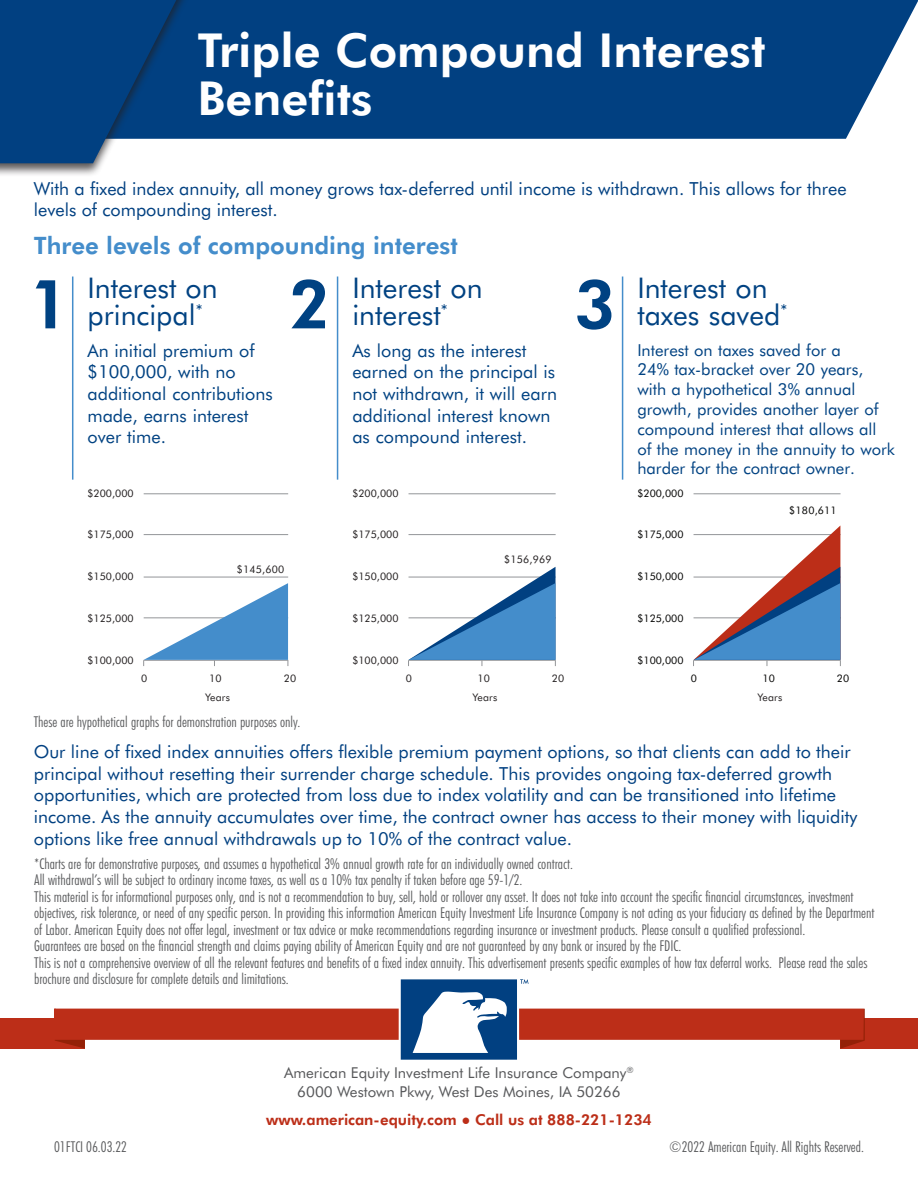
<style>
.page{position:relative;width:918px;height:1188px;background:#fff}
.page>*{position:absolute;margin:0;border:0;box-sizing:border-box;transform-origin:0 0}
.List_Paragraph{font:800 67.8px "Futura BT";color:#004282}
.t1{font:800 46.8px/48px "Futura BT";color:#fff}
.List_Paragraph-2{font:28.5px/27px "Futura BT";color:#004282}
.t2{font:800 24px "Futura BT";color:#448dcb}
.t3{font:18px/21.6px "Futura BT";color:#014081}
.List_Paragraph-3{font:18px/21.6px "Futura BT";color:#004282}
.List_Paragraph-4{font:16.65px "Futura BT";color:#004282}
.List_Paragraph-5{font:16.5px/19.8px "Futura BT";color:#004282}
.t4{font:300 condensed 15px/16.5px "Futura BT";color:#57585a}
.t5{font:15px "Futura BT";color:#57585a}
.t6{font:800 15px "Futura BT";color:#bc2e18}
.t7{font:10.5px "Futura BT";color:#231f20}
.t8{font:10.5px "Futura BT";color:#050504}
.s1{font-family:"Arial";font-weight:400}
</style>
<div class="page">
<hr style="left:144px;top:494px;width:144px;height:1px;background:#939598">
<hr style="left:144px;top:577px;width:144px;height:1px;background:#939598">
<hr style="left:144px;top:534px;width:144px;height:1px;background:#939598">
<svg style="left:143px;top:583px;width:146px;height:83px"></svg>
<hr style="left:409px;top:494px;width:147px;height:1px;background:#939598">
<hr style="left:409px;top:534px;width:147px;height:1px;background:#939598">
<svg style="left:408px;top:567px;width:148px;height:99px"></svg>
<hr style="left:694px;top:494px;width:147px;height:1px;background:#939598">
<svg style="left:693px;top:525px;width:148px;height:141px"></svg>
<div style="left:840px;top:1018px;width:78px;height:31px;background:#bc2e18"></div>
<svg style="left:840px;top:1009px;width:25px;height:40px"></svg>
<div style="left:0;top:1018px;width:85px;height:31px;background:#bc2e18"></div>
<svg style="left:55px;top:1040px;width:30px;height:9px"></svg>
<div style="left:54px;top:1009px;width:810px;height:31px;background:#bc2e18"></div>
<svg style="left:399px;top:979px;width:130px;height:81px"></svg>
<div style="left:221px;top:0;width:697px;height:139px;background:#014081"></div>
<div style="left:0;top:0;width:221px;height:178px;background:#231f20;opacity:.75"></div>
<svg style="left:0;top:0;width:176px;height:163px;background:#114b87"></svg>
<hr style="left:72px;top:277px;width:1px;height:203px;background:#448dcb">
<hr style="left:337px;top:277px;width:1px;height:203px;background:#448dcb">
<hr style="left:622px;top:277px;width:1px;height:203px;background:#448dcb">
<p class="t1" style="left:198px;top:26px;width:569px">Triple Compound Interest<br>Benefits</p>
<p class="t3" style="left:34px;top:177px;width:814px">With a fixed index annuity, all money grows tax-deferred until income is withdrawn. This allows for three levels of compounding interest.</p>
<p class="t2" style="left:34px;top:231px;width:426px">Three levels of compounding interest</p>
<p class="List_Paragraph" style="left:28px;top:263px;width:43px">1</p>
<p class="List_Paragraph-2" style="left:87px;top:274px;width:132px">Interest on principal</p>
<p class="List_Paragraph-4" style="left:196px;top:300px;width:8px">*</p>
<p class="List_Paragraph-3" style="left:87px;top:339px;width:187px">An initial premium of $100,000, with no additional contributions made, earns interest over time.</p>
<p class="List_Paragraph" style="left:289px;top:263px;width:43px">2</p>
<p class="List_Paragraph-2" style="left:352px;top:274px;width:132px">Interest on interest</p>
<p class="List_Paragraph-4" style="left:441px;top:300px;width:8px">*</p>
<p class="List_Paragraph-3" style="left:352px;top:339px;width:206px">As long as the interest earned on the principal is not withdrawn, it will earn additional interest known as compound interest.</p>
<p class="List_Paragraph" style="left:574px;top:263px;width:43px">3</p>
<p class="t7" style="left:87px;top:487px;width:48px">$200,000</p>
<p class="t7" style="left:87px;top:528px;width:48px">$175,000</p>
<p class="t7" style="left:87px;top:570px;width:48px">$150,000</p>
<p class="t7" style="left:87px;top:612px;width:48px">$125,000</p>
<p class="t7" style="left:87px;top:654px;width:48px">$100,000</p>
<p class="t7" style="left:237px;top:562px;width:49px">$145,600</p>
<p class="t7" style="left:141px;top:672px;width:8px">0</p>
<p class="t7" style="left:209px;top:672px;width:14px">10</p>
<p class="t7" style="left:284px;top:672px;width:14px">20</p>
<p class="t7" style="left:205px;top:691px;width:26px">Years</p>
<p class="t4" style="left:34px;top:713px;width:268px">These are hypothetical graphs for demonstration purposes only.</p>
<p class="t7" style="left:352px;top:487px;width:48px">$200,000</p>
<p class="t7" style="left:352px;top:528px;width:48px">$175,000</p>
<p class="t7" style="left:352px;top:570px;width:48px">$150,000</p>
<p class="t7" style="left:352px;top:612px;width:48px">$125,000</p>
<p class="t7" style="left:352px;top:654px;width:48px">$100,000</p>
<p class="t7" style="left:504px;top:553px;width:49px">$156,969</p>
<p class="t7" style="left:406px;top:672px;width:8px">0</p>
<p class="t7" style="left:477px;top:672px;width:14px">10</p>
<p class="t7" style="left:552px;top:672px;width:14px">20</p>
<p class="t7" style="left:473px;top:691px;width:26px">Years</p>
<p class="List_Paragraph-2" style="left:637px;top:274px;width:144px">Interest on taxes saved</p>
<p class="List_Paragraph-4" style="left:780px;top:300px;width:8px">*</p>
<p class="List_Paragraph-5" style="left:637px;top:340px;width:259px">Interest on taxes saved for a<br>24% tax-bracket over 20 years, with a hypothetical 3% annual growth, provides another layer of compound interest that allows all<br>of the money in the annuity to work harder for the contract owner.</p>
<p class="t8" style="left:637px;top:487px;width:48px">$200,000</p>
<p class="t8" style="left:637px;top:528px;width:48px">$175,000</p>
<p class="t8" style="left:637px;top:570px;width:48px">$150,000</p>
<p class="t8" style="left:637px;top:612px;width:48px">$125,000</p>
<p class="t8" style="left:637px;top:654px;width:48px">$100,000</p>
<p class="t8" style="left:789px;top:504px;width:49px">$180,611</p>
<p class="t8" style="left:691px;top:672px;width:8px">0</p>
<p class="t8" style="left:762px;top:672px;width:14px">10</p>
<p class="t8" style="left:837px;top:672px;width:14px">20</p>
<p class="t7" style="left:758px;top:691px;width:26px">Years</p>
<p class="t3" style="left:34px;top:741px;width:825px">Our line of fixed index annuities offers flexible premium payment options, so that clients can add to their principal without resetting their surrender charge schedule. This provides ongoing tax-deferred growth opportunities, which are protected from loss due to index volatility and can be transitioned into lifetime income. As the annuity accumulates over time, the contract owner has access to their money with liquidity options like free annual withdrawals up to 10% of the contract value.</p>
<p class="t4" style="left:34px;top:855px;width:540px">*Charts are for demonstrative purposes, and assumes a hypothetical 3% annual growth rate for an individually owned contract.</p>
<p class="t4" style="left:34px;top:872px;width:490px">All withdrawal’s will be subject to ordinary income taxes, as well as a 10% tax penalty if taken before age 59-1/2.</p>
<p class="t4" style="left:34px;top:888px;width:842px">This material is for informational purposes only, and is not a recommendation to buy, sell, hold or rollover any asset. It does not take into account the specific financial circumstances, investment objectives, risk tolerance, or need of any specific person. In providing this information American Equity Investment Life Insurance Company is not acting as your fiduciary as defined by the Department of Labor. American Equity does not offer legal, investment or tax advice or make recommendations regarding insurance or investment products. Please consult a qualified professional.<br>Guarantees are based on the financial strength and claims paying ability of American Equity and are not guaranteed by any bank or insured by the FDIC.</p>
<p class="t4" style="left:34px;top:954px;width:835px">This is not a comprehensive overview of all the relevant features and benefits of a fixed index annuity. This advertisement presents specific examples of how tax deferral works. Please read the sales brochure and disclosure for complete details and limitations.</p>
<p class="t5" style="left:284px;top:1063px;width:351px">American Equity Investment Life Insurance Company<sup>®</sup></p>
<p class="t5" style="left:297px;top:1083px;width:325px">6000 Westown Pkwy, West Des Moines, IA 50266</p>
<p class="t6" style="left:266px;top:1110px;width:387px">www.american-equity.com <span class="s1">●</span> Call us at 888-221-1234</p>
<p class="t4" style="left:54px;top:1138px;width:75px">01FTCI 06.03.22</p>
<p class="t4" style="left:669px;top:1138px;width:196px">©2022 American Equity. All Rights Reserved.</p>
</div>
